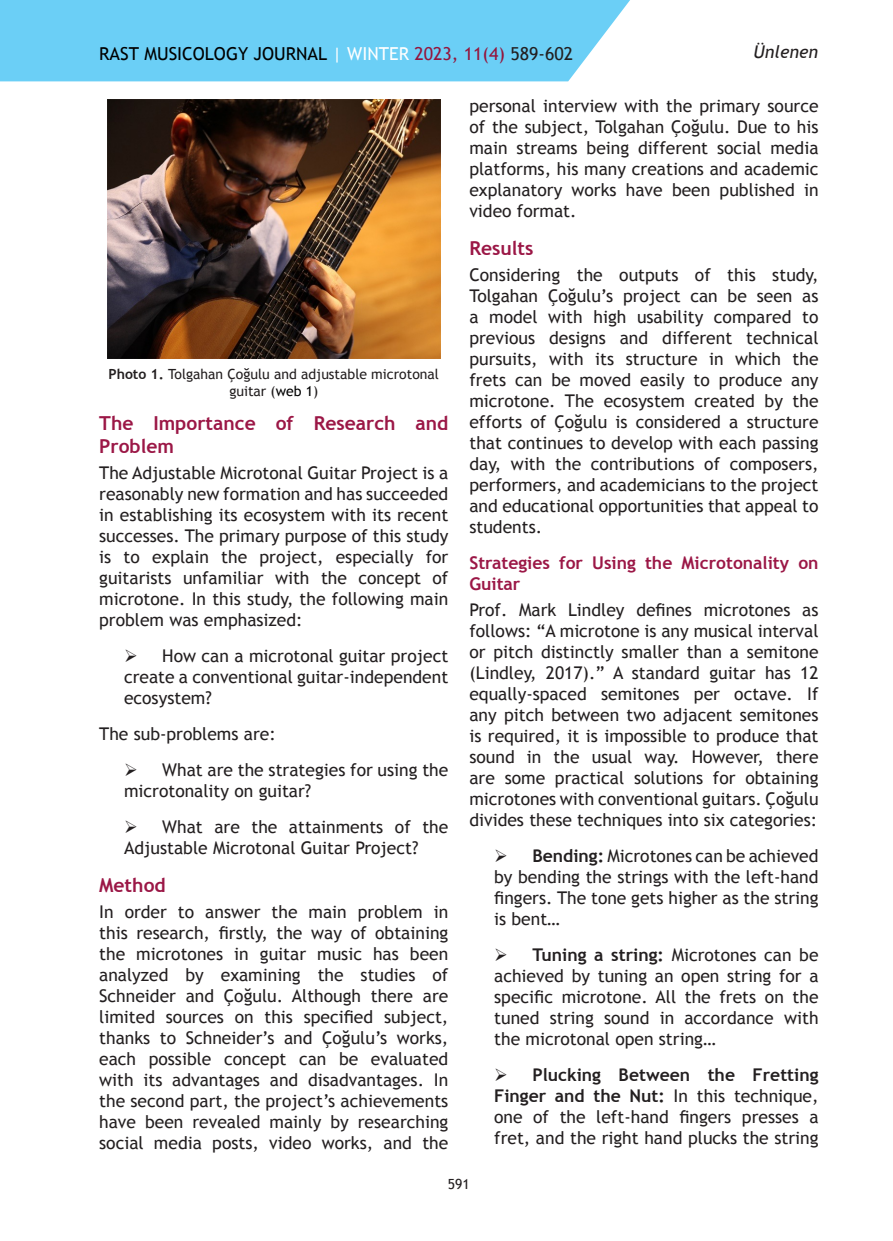
<style>
.page{position:relative;width:893px;height:1241px;background:#fff}
.page>*{position:absolute;margin:0;border:0;box-sizing:border-box;transform-origin:0 0}
.Metin_-_Başlık_1{font:700 19.25px/23.1px "Trebuchet MS";color:#9b1746}
.t1{font:17.85px "Trebuchet MS";color:#000}
.Metin_-_Gövde{font:17.5px/21px "Trebuchet MS";color:#231f20;text-align:justify}
.Metin_-_Başlık_2{font:700 17.5px/21px "Trebuchet MS";color:#9b1746}
.t2{font:italic 17.5px "Trebuchet MS";color:#231f20}
.Örnek{font:14px/16.8px "Trebuchet MS";color:#231f20;text-align:center}
.s1{color:#fff}
.s2{color:#94163d}
.s3{color:#231f20}
.s4{font-weight:700}
.s5{color:#000}
</style>
<div class="page">
<div style="left:0;top:0;width:630px;height:81px;background:#6bcff6"></div>
<img style="left:107px;top:99px;width:333px;height:260px">
<p class="t1" style="left:99px;top:43px;width:475px">RAST MUSICOLOGY JOURNAL <span class="s1">| WINTER</span> <span class="s2">2023, 11(4)</span> <span class="s3">589-602</span></p>
<p class="t2" style="left:754px;top:41px;width:66px">Ünlenen</p>
<p class="Örnek" style="left:109px;top:366px;width:332px"><span class="s4">Photo 1.</span> Tolgahan Çoğulu and adjustable microtonal guitar (<span class="s5">web 1</span>)</p>
<p class="Metin_-_Başlık_1" style="left:99px;top:411px;width:351px">The Importance of Research and<br>Problem</p>
<p class="Metin_-_Gövde" style="left:99px;top:462px;width:351px">The Adjustable Microtonal Guitar Project is a reasonably new formation and has succeeded in establishing its ecosystem with its recent successes. The primary purpose of this study is to explain the project, especially for guitarists unfamiliar with the concept of microtone. In this study, the following main problem was emphasized:</p>
<p class="Metin_-_Gövde" style="left:124px;top:645px;width:326px;text-indent:38px">How can a microtonal guitar project create a conventional guitar-independent ecosystem?</p>
<p class="Metin_-_Gövde" style="left:99px;top:723px;width:178px">The sub-problems are:</p>
<p class="Metin_-_Gövde" style="left:124px;top:759px;width:326px;text-indent:38px">What are the strategies for using the microtonality on guitar?</p>
<p class="Metin_-_Gövde" style="left:124px;top:816px;width:326px;text-indent:38px">What are the attainments of the<br>Adjustable Microtonal Guitar Project?</p>
<p class="Metin_-_Başlık_1" style="left:99px;top:873px;width:68px">Method</p>
<p class="Metin_-_Gövde" style="left:99px;top:901px;width:351px">In order to answer the main problem in this research, firstly, the way of obtaining the microtones in guitar music has been analyzed by examining the studies of Schneider and Çoğulu. Although there are limited sources on this specified subject, thanks to Schneider’s and Çoğulu’s works, each possible concept can be evaluated with its advantages and disadvantages. In the second part, the project’s achievements have been revealed mainly by researching social media posts, video works, and the</p>
<p class="Metin_-_Gövde" style="left:469px;top:96px;width:351px">personal interview with the primary source of the subject, Tolgahan Çoğulu. Due to his main streams being different social media platforms, his many creations and academic explanatory works have been published in video format.</p>
<p class="Metin_-_Başlık_1" style="left:469px;top:237px;width:66px">Results</p>
<p class="Metin_-_Gövde" style="left:469px;top:265px;width:351px">Considering the outputs of this study, Tolgahan Çoğulu’s project can be seen as a model with high usability compared to previous designs and different technical pursuits, with its structure in which the frets can be moved easily to produce any microtone. The ecosystem created by the efforts of Çoğulu is considered a structure that continues to develop with each passing day, with the contributions of composers, performers, and academicians to the project and educational opportunities that appeal to students.</p>
<p class="Metin_-_Başlık_2" style="left:469px;top:552px;width:351px">Strategies for Using the Microtonality on<br>Guitar</p>
<p class="Metin_-_Gövde" style="left:469px;top:599px;width:351px">Prof. Mark Lindley defines microtones as follows: “A microtone is any musical interval or pitch distinctly smaller than a semitone (Lindley, 2017).” A standard guitar has 12 equally-spaced semitones per octave. If any pitch between two adjacent semitones is required, it is impossible to produce that sound in the usual way. However, there are some practical solutions for obtaining microtones with conventional guitars. Çoğulu divides these techniques into six categories:</p>
<p class="Metin_-_Gövde" style="left:494px;top:845px;width:326px;text-indent:38px"><span class="s4">Bending:</span> Microtones can be achieved by bending the strings with the left-hand fingers. The tone gets higher as the string is bent…</p>
<p class="Metin_-_Gövde" style="left:494px;top:944px;width:326px;text-indent:38px"><span class="s4">Tuning a string:</span> Microtones can be achieved by tuning an open string for a specific microtone. All the frets on the tuned string sound in accordance with the microtonal open string…</p>
<p class="Metin_-_Gövde" style="left:494px;top:1064px;width:326px;text-indent:38px"><span class="s4">Plucking Between the Fretting Finger and the Nut:</span> In this technique, one of the left-hand fingers presses a fret, and the right hand plucks the string</p>
<p class="Örnek" style="left:448px;top:1175px;width:24px">591</p>
</div>
